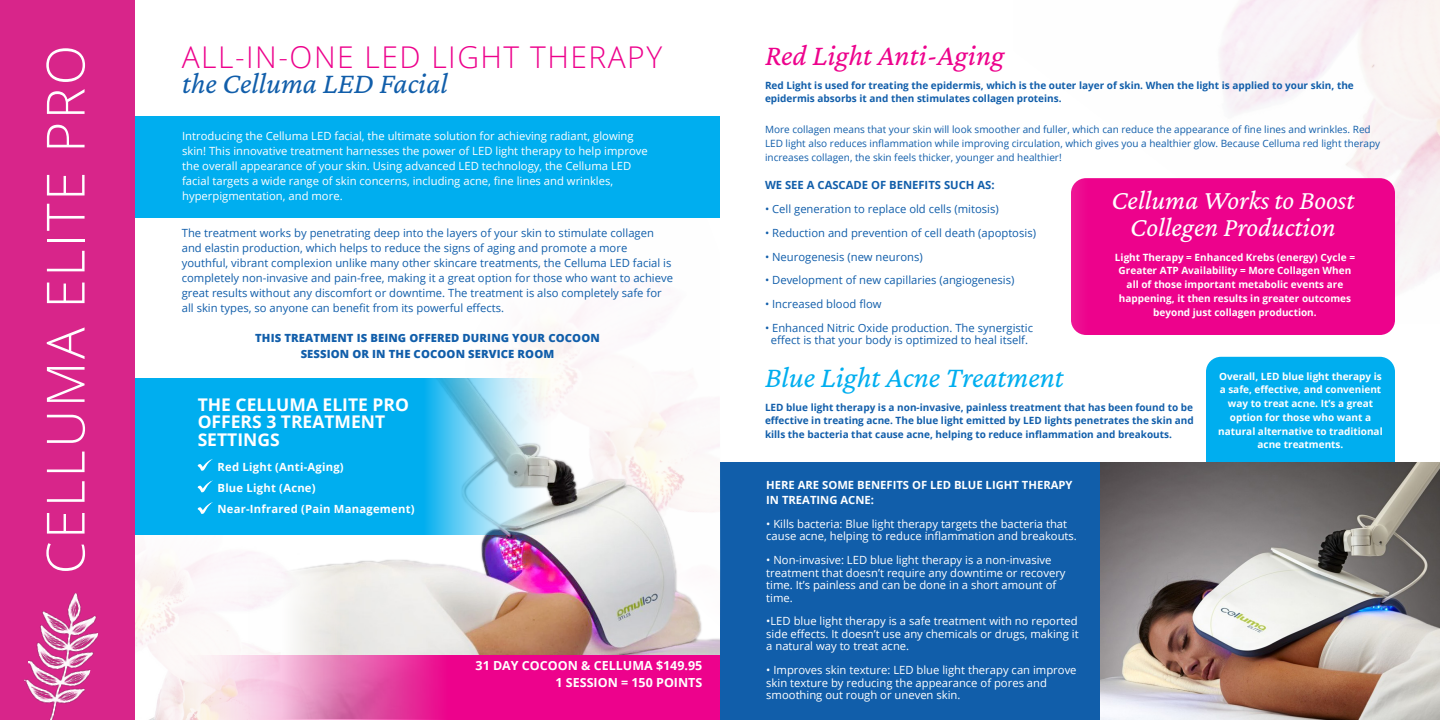
<style>
.page{position:relative;width:1440px;height:720px;background:#fff}
.page>*{position:absolute;margin:0;border:0;box-sizing:border-box;transform-origin:0 0}
.t1{font:300 52.75px "Open Sans";letter-spacing:.05em;color:#fff}
.t2{font:300 30px "Open Sans";letter-spacing:.05em;color:#ed028c}
.t3{font:italic 30px "Crimson Pro";color:#00aeef}
.t4{font:italic 30px "Crimson Pro";color:#115eaa}
.t5{font:italic 30px "Crimson Pro";color:#ed028c}
.t6{font:italic 27.5px/27.5px "Crimson Pro";color:#fff;text-align:center}
.t7{font:700 17.5px/17.5px "Open Sans";color:#fff}
.t8{font:700 12.5px "Open Sans";color:#fff}
.Body_Copy{font:11.25px/12.5px "Open Sans";color:#fff}
.Body_Copy-2{font:11.25px/15px "Open Sans";color:#115eaa}
.t9{font:800 11.25px/16.2px "Open Sans";letter-spacing:.01em;color:#115eaa;text-align:center}
.White_Box_Body_Copy{font:700 11.25px "Open Sans";letter-spacing:.02em;color:#fff}
.All_Caps_-_Bold_Sub_Header{font:700 11.25px/15px "Open Sans";color:#fff}
.All_Caps_-_Bold_Sub_Header-2{font:700 11.25px "Open Sans";color:#115eaa}
.t10{font:700 10px/13.8px "Open Sans";color:#115eaa;text-align:justify}
.t11{font:700 10px/13.8px "Open Sans";color:#fff;text-align:center}
.t12{font:10px/13.8px "Open Sans";color:#115eaa}
</style>
<div class="page">
<div style="left:1206px;top:357px;width:189px;height:356px;background:#00aeef;border-radius:15px"></div>
<div style="left:720px;top:462px;width:720px;height:258px;background:#115eaa"></div>
<img style="left:514px;top:302px;width:207px;height:300px">
<img style="left:135px;top:552px;width:113px;height:168px">
<img style="left:248px;top:378px;width:472px;height:277px">
<div style="left:135px;top:116px;width:585px;height:102px;background:#00aeef"></div>
<div style="left:0;top:0;width:135px;height:720px;background:#d8258a"></div>
<img style="left:24px;top:593px;width:75px;height:127px">
<svg style="left:135px;top:378px;width:540px;height:157px;fill:#00aeef"></svg>
<svg style="left:197px;top:459px;width:16px;height:12px"></svg>
<svg style="left:197px;top:480px;width:16px;height:13px"></svg>
<svg style="left:197px;top:502px;width:16px;height:12px"></svg>
<div style="left:1071px;top:178px;width:324px;height:157px;background:#ed028c;border-radius:15px"></div>
<img style="left:1100px;top:462px;width:340px;height:258px">
<svg style="left:182px;top:655px;width:538px;height:65px;background:#ed47a7"></svg>
<p class="t1" style="left:29px;top:574px;width:531px;rotate:-90deg">CELLUMA ELITE PRO</p>
<p class="t2" style="left:182px;top:37px;width:482px">ALL-IN-ONE LED LIGHT THERAPY</p>
<p class="t5" style="left:765px;top:36px;width:241px">Red Light Anti-Aging</p>
<p class="t4" style="left:182px;top:64px;width:267px">the Celluma LED Facial</p>
<p class="t10" style="left:765px;top:78px;width:590px">Red Light is used for treating the epidermis, which is the outer layer of skin. When the light is applied to your skin, the epidermis absorbs it and then stimulates collagen proteins.</p>
<p class="t12" style="left:765px;top:122px;width:617px">More collagen means that your skin will look smoother and fuller, which can reduce the appearance of fine lines and wrinkles. Red<br>LED light also reduces inflammation while improving circulation, which gives you a healthier glow. Because Celluma red light therapy increases collagen, the skin feels thicker, younger and healthier!</p>
<p class="Body_Copy" style="left:182px;top:128px;width:467px;line-height:15px">Introducing the Celluma LED facial, the ultimate solution for achieving radiant, glowing skin! This innovative treatment harnesses the power of LED light therapy to help improve the overall appearance of your skin. Using advanced LED technology, the Celluma LED facial targets a wide range of skin concerns, including acne, fine lines and wrinkles, hyperpigmentation, and more.</p>
<p class="All_Caps_-_Bold_Sub_Header-2" style="left:765px;top:177px;width:231px">WE SEE A CASCADE OF BENEFITS SUCH AS:</p>
<p class="Body_Copy-2" style="left:765px;top:201px;width:235px">• Cell generation to replace old cells (mitosis)</p>
<p class="Body_Copy-2" style="left:765px;top:225px;width:273px">• Reduction and prevention of cell death (apoptosis)</p>
<p class="Body_Copy-2" style="left:765px;top:249px;width:159px">• Neurogenesis (new neurons)</p>
<p class="Body_Copy-2" style="left:765px;top:272px;width:251px">• Development of new capillaries (angiogenesis)</p>
<p class="Body_Copy-2" style="left:765px;top:296px;width:118px">• Increased blood flow</p>
<p class="Body_Copy-2" style="left:765px;top:321px;width:270px;line-height:12.5px;text-align:center">• Enhanced Nitric Oxide production. The synergistic effect is that your body is optimized to heal itself.</p>
<p class="t6" style="left:1112px;top:185px;width:244px">Celluma Works to Boost<br>Collegen Production</p>
<p class="t11" style="left:1115px;top:250px;width:242px">Light Therapy = Enhanced Krebs (energy) Cycle = Greater ATP Availability = More Collagen When all of those important metabolic events are happening, it then results in greater outcomes beyond just collagen production.</p>
<p class="Body_Copy-2" style="left:182px;top:225px;width:493px">The treatment works by penetrating deep into the layers of your skin to stimulate collagen and elastin production, which helps to reduce the signs of aging and promote a more youthful, vibrant complexion unlike many other skincare treatments, the Celluma LED facial is completely non-invasive and pain-free, making it a great option for those who want to achieve great results without any discomfort or downtime. The treatment is also completely safe for all skin types, so anyone can benefit from its powerful effects.</p>
<p class="t9" style="left:255px;top:329px;width:346px">THIS TREATMENT IS BEING OFFERED DURING YOUR COCOON<br>SESSION OR IN THE COCOON SERVICE ROOM</p>
<p class="t7" style="left:198px;top:395px;width:213px">THE CELLUMA ELITE PRO<br>OFFERS 3 TREATMENT<br>SETTINGS</p>
<p class="White_Box_Body_Copy" style="left:218px;top:459px;width:128px">Red Light (Anti-Aging)</p>
<p class="White_Box_Body_Copy" style="left:218px;top:480px;width:100px">Blue Light (Acne)</p>
<p class="White_Box_Body_Copy" style="left:218px;top:501px;width:199px">Near-Infrared (Pain Management)</p>
<p class="t8" style="left:476px;top:656px;width:228px">31 DAY COCOON &amp; CELLUMA $149.95</p>
<p class="t8" style="left:556px;top:674px;width:148px">1 SESSION = 150 POINTS</p>
<p class="t3" style="left:765px;top:358px;width:300px">Blue Light Acne Treatment</p>
<p class="t11" style="left:1218px;top:369px;width:166px">Overall, LED blue light therapy is a safe, effective, and convenient way to treat acne. It’s a great option for those who want a natural alternative to traditional acne treatments.</p>
<p class="t10" style="left:765px;top:400px;width:430px">LED blue light therapy is a non-invasive, painless treatment that has been found to be effective in treating acne. The blue light emitted by LED lights penetrates the skin and kills the bacteria that cause acne, helping to reduce inflammation and breakouts.</p>
<p class="All_Caps_-_Bold_Sub_Header" style="left:766px;top:477px;width:308px">HERE ARE SOME BENEFITS OF LED BLUE LIGHT THERAPY<br>IN TREATING ACNE:</p>
<p class="Body_Copy" style="left:766px;top:517px;width:312px">• Kills bacteria: Blue light therapy targets the bacteria that cause acne, helping to reduce inflammation and breakouts.</p>
<p class="Body_Copy" style="left:766px;top:554px;width:301px">• Non-invasive: LED blue light therapy is a non-invasive treatment that doesn’t require any downtime or recovery time. It’s painless and can be done in a short amount of time.</p>
<p class="Body_Copy" style="left:766px;top:615px;width:314px;text-align:justify">•LED blue light therapy is a safe treatment with no reported side effects. It doesn’t use any chemicals or drugs, making it a natural way to treat acne.</p>
<p class="Body_Copy" style="left:766px;top:664px;width:312px">• Improves skin texture: LED blue light therapy can improve skin texture by reducing the appearance of pores and smoothing out rough or uneven skin.</p>
</div>
